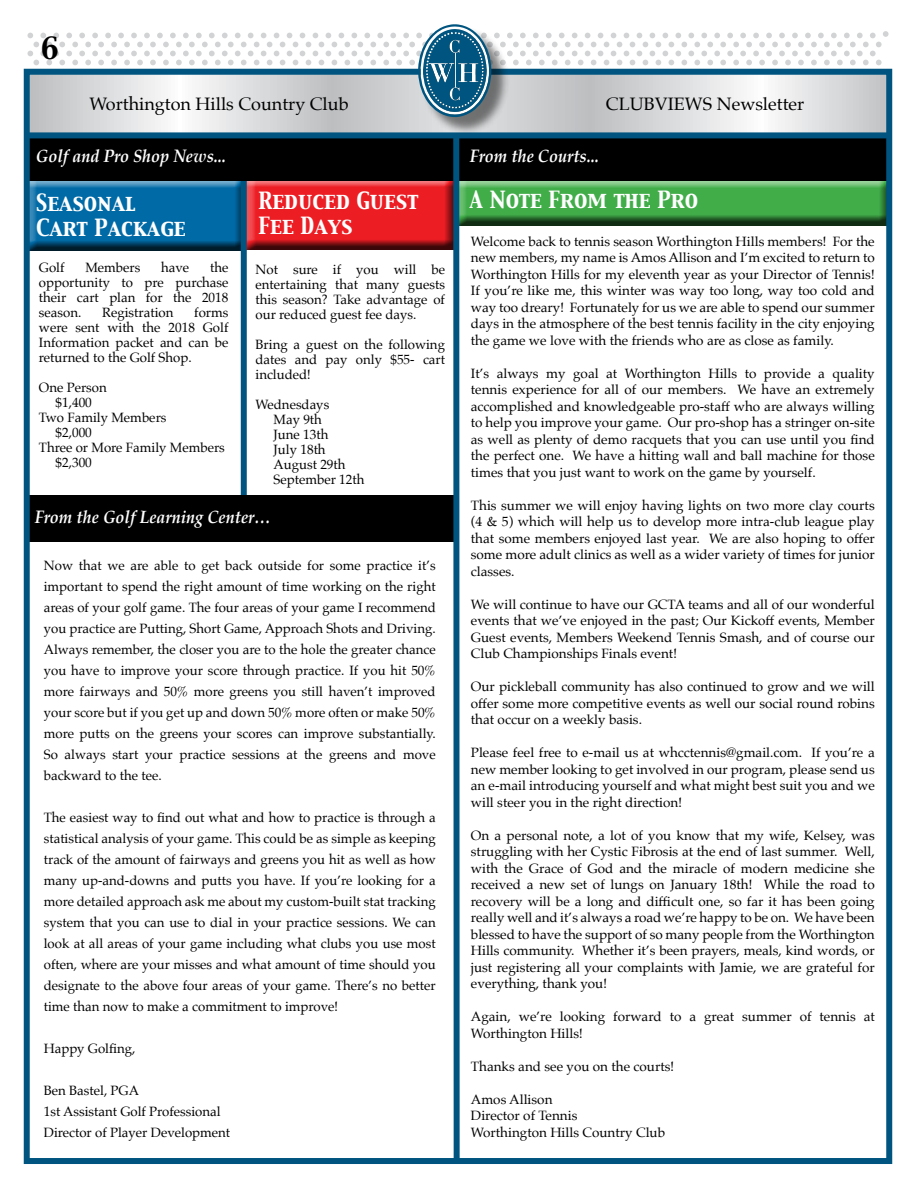
<style>
.page{position:relative;width:918px;height:1188px;background:#fff}
.page>*{position:absolute;margin:0;border:0;box-sizing:border-box;transform-origin:0 0}
.t1{font:27px "Capitals";color:#000}
.t2{font:21px/25.2px "Capitals";color:#fff;scale:.96 1}
.t3{font:italic 700 18px "Palatino";color:#fff;scale:.9 1}
.t4{font:18px "Palatino";color:#000}
.t5{font:13.5px/16.5px "Palatino";color:#000;text-align:justify}
</style>
<div class="page">
<div style="left:20px;top:178px;width:228px;height:76px;background:#000;opacity:.75"></div>
<div style="left:234px;top:174px;width:222px;height:79px;background:#fff;opacity:.75"></div>
<div style="left:239px;top:177px;width:217px;height:76px;background:#000;opacity:.75"></div>
<div style="left:450px;top:178px;width:441px;height:49px;background:#000;opacity:.75"></div>
<div style="left:241px;top:177px;width:6px;height:318px;background:#005580"></div>
<div style="left:27px;top:134px;width:861px;height:47px;background:#000"></div>
<svg style="left:31px;top:117px;width:854px;height:15px"></svg>
<div style="left:27px;top:132px;width:861px;height:6px;background:#005580"></div>
<div style="left:26px;top:495px;width:429px;height:47px;background:#000"></div>
<div style="left:453px;top:135px;width:7px;height:1024px;background:#005580"></div>
<div style="left:24px;top:69px;width:868px;height:1095px;border:6px solid #005580"></div>
<div style="left:420px;top:27px;width:90px;height:109px;background:#000;opacity:.5"></div>
<svg style="left:27px;top:24px;width:862px;height:93px"></svg>
<h1 class="t1" style="left:41px;top:29px;width:20px">6</h1>
<h3 class="t4" style="left:90px;top:89px;width:261px">Worthington Hills Country Club</h3>
<h3 class="t4" style="left:606px;top:89px;width:200px">CLUBVIEWS Newsletter</h3>
<h3 class="t3" style="left:36px;top:141px;width:213px">Golf and Pro Shop News...</h3>
<h3 class="t3" style="left:470px;top:141px;width:145px">From the Courts...</h3>
<h2 class="t2" style="left:36px;top:191px;width:157px">Seasonal<br>Cart Package</h2>
<h2 class="t2" style="left:259px;top:189px;width:168px">Reduced Guest<br>Fee Days</h2>
<h2 class="t2" style="left:470px;top:189px;width:240px">A Note From the Pro</h2>
<p class="t5" style="left:39px;top:259px;width:27px">Golf</p>
<p class="t5" style="left:85px;top:259px;width:57px">Members</p>
<p class="t5" style="left:161px;top:259px;width:30px">have</p>
<p class="t5" style="left:471px;top:233px;width:405px">Welcome back to tennis season Worthington Hills members! For the new members, my name is Amos Allison and I’m excited to return to Worthington Hills for my eleventh year as your Director of Tennis!<br>If you’re like me, this winter was way too long, way too cold and way too dreary! Fortunately for us we are able to spend our summer days in the atmosphere of the best tennis facility in the city enjoying the game we love with the friends who are as close as family.</p>
<p class="t5" style="left:471px;top:365px;width:405px">It’s always my goal at Worthington Hills to provide a quality tennis experience for all of our members. We have an extremely accomplished and knowledgeable pro-staff who are always willing to help you improve your game. Our pro-shop has a stringer on-site as well as plenty of demo racquets that you can use until you find the perfect one. We have a hitting wall and ball machine for those times that you just want to work on the game by yourself.</p>
<p class="t5" style="left:471px;top:497px;width:405px">This summer we will enjoy having lights on two more clay courts (4 &amp; 5) which will help us to develop more intra-club league play that some members enjoyed last year. We are also hoping to offer some more adult clinics as well as a wider variety of times for junior classes.</p>
<p class="t5" style="left:471px;top:596px;width:405px">We will continue to have our GCTA teams and all of our wonderful events that we’ve enjoyed in the past; Our Kickoff events, Member Guest events, Members Weekend Tennis Smash, and of course our Club Championships Finals event!</p>
<p class="t5" style="left:471px;top:678px;width:405px">Our pickleball community has also continued to grow and we will offer some more competitive events as well our social round robins that occur on a weekly basis.</p>
<p class="t5" style="left:471px;top:744px;width:405px">Please feel free to e-mail us at whcctennis@gmail.com. If you’re a new member looking to get involved in our program, please send us an e-mail introducing yourself and what might best suit you and we will steer you in the right direction!</p>
<p class="t5" style="left:471px;top:827px;width:405px">On a personal note, a lot of you know that my wife, Kelsey, was struggling with her Cystic Fibrosis at the end of last summer. Well, with the Grace of God and the miracle of modern medicine she received a new set of lungs on January 18th! While the road to recovery will be a long and difficult one, so far it has been going really well and it’s always a road we’re happy to be on. We have been blessed to have the support of so many people from the Worthington Hills community. Whether it’s been prayers, meals, kind words, or just registering all your complaints with Jamie, we are grateful for everything, thank you!</p>
<p class="t5" style="left:471px;top:1008px;width:405px">Again, we’re looking forward to a great summer of tennis at<br>Worthington Hills!</p>
<p class="t5" style="left:471px;top:1058px;width:205px">Thanks and see you on the courts!</p>
<p class="t5" style="left:471px;top:1091px;width:196px;text-align:left">Amos Allison<br>Director of Tennis<br>Worthington Hills Country Club</p>
<p class="t5" style="left:39px;top:260px;width:191px;line-height:15px;text-indent:171px">the opportunity to pre purchase their cart plan for the 2018 season.</p>
<p class="t5" style="left:256px;top:262px;width:191px;line-height:15px">Not sure if you will be entertaining that many guests this season? Take advantage of our reduced guest fee days.</p>
<p class="t5" style="left:256px;top:337px;width:191px;line-height:15px">Bring a guest on the following dates and pay only $55- cart included!</p>
<p class="t5" style="left:274px;top:397px;width:92px;line-height:15px;text-align:left;text-indent:-18px">Wednesdays<br>May 9th<br>June 13th<br>July 18th<br>August 29th<br>September 12th</p>
<p class="t5" style="left:39px;top:305px;width:191px;line-height:15px;text-indent:155px">forms were sent with the 2018 Golf Information packet and can be returned to the Golf Shop.</p>
<p class="t5" style="left:39px;top:379px;width:69px">One Person</p>
<p class="t5" style="left:56px;top:394px;width:38px">$1,400</p>
<p class="t5" style="left:39px;top:409px;width:129px">Two Family Members</p>
<p class="t5" style="left:56px;top:424px;width:38px">$2,000</p>
<p class="t5" style="left:39px;top:439px;width:187px">Three or More Family Members</p>
<p class="t5" style="left:56px;top:454px;width:38px">$2,300</p>
<p class="t5" style="left:102px;top:304px;width:73px">Registration</p>
<h3 class="t3" style="left:35px;top:502px;width:264px">From the Golf Learning Center…</h3>
<p class="t5" style="left:44px;top:555px;width:394px;line-height:21px">Now that we are able to get back outside for some practice it’s important to spend the right amount of time working on the right areas of your golf game. The four areas of your game I recommend you practice are Putting, Short Game, Approach Shots and Driving.<br>Always remember, the closer you are to the hole the greater chance you have to improve your score through practice. If you hit 50% more fairways and 50% more greens you still haven’t improved your score but if you get up and down 50% more often or make 50% more putts on the greens your scores can improve substantially.<br>So always start your practice sessions at the greens and move backward to the tee.</p>
<p class="t5" style="left:44px;top:807px;width:394px;line-height:21px">The easiest way to find out what and how to practice is through a statistical analysis of your game. This could be as simple as keeping track of the amount of fairways and greens you hit as well as how many up-and-downs and putts you have. If you’re looking for a more detailed approach ask me about my custom-built stat tracking system that you can use to dial in your practice sessions. We can look at all areas of your game including what clubs you use most often, where are your misses and what amount of time should you designate to the above four areas of your game. There’s no better time than now to make a commitment to improve!</p>
<p class="t5" style="left:44px;top:1040px;width:93px">Happy Golfing,</p>
<p class="t5" style="left:44px;top:1080px;width:188px;line-height:21px;text-align:left">Ben Bastel, PGA<br>1st Assistant Golf Professional<br>Director of Player Development</p>
</div>
